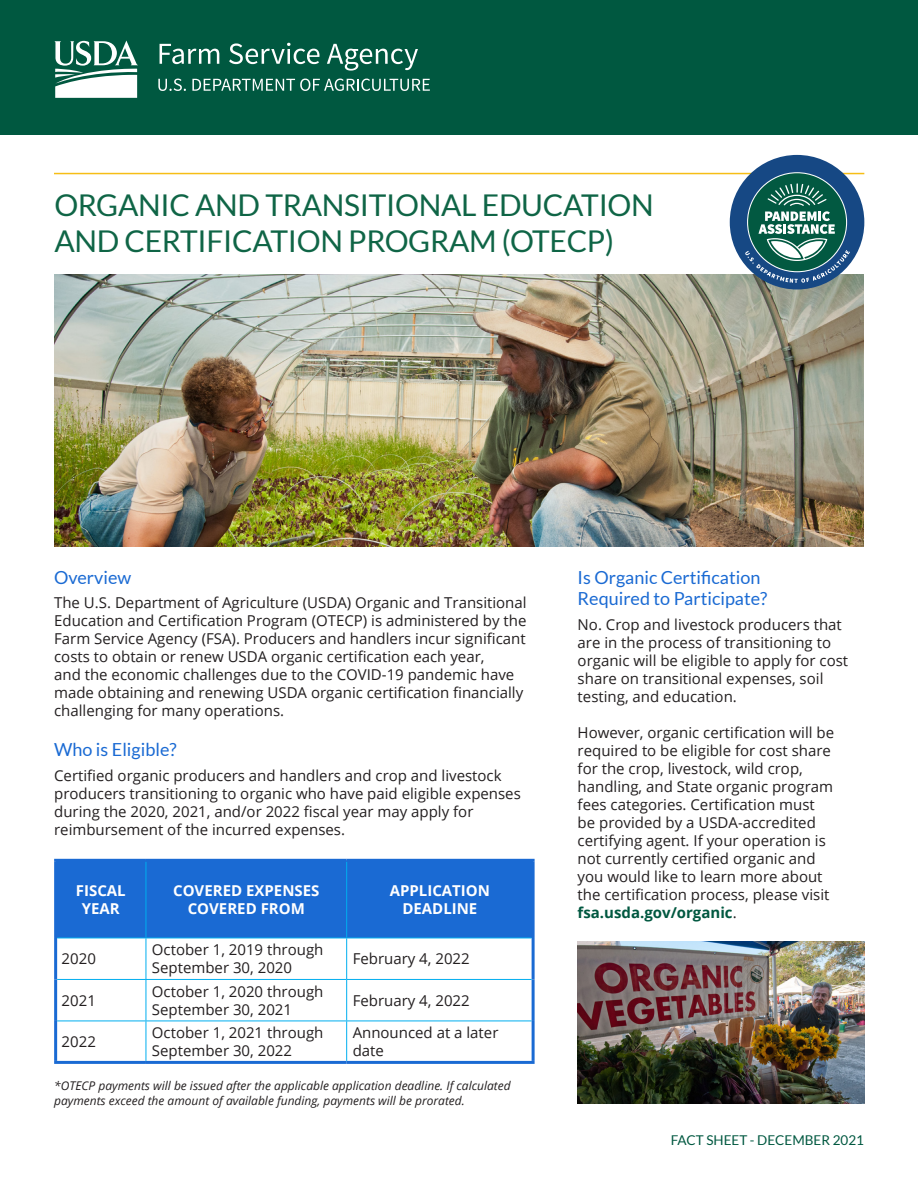
<style>
.page{position:relative;width:918px;height:1188px;background:#fff}
.page>*{position:absolute;margin:0;border:0;box-sizing:border-box;transform-origin:0 0}
.t1{font:30px/36px "Lato";letter-spacing:-.01em;color:#0f6546}
.Subheader_1{font:18px/21.6px "Lato";color:#1a6ad3}
.Body_Style{font:15px/18px "Open Sans";color:#231f20}
.Body_Style-2{font:700 15px/18px "Open Sans";color:#fff;text-align:center}
.Subheader_1-2{font:13.5px "Lato";color:#005840}
.Body_Style-3{font:italic 12px/14.4px "Open Sans";color:#231f20}
.s1{font-weight:700;color:#005840}
</style>
<div class="page">
<div style="left:0;top:0;width:918px;height:135px;background:#005840"></div>
<hr style="left:54px;top:173px;width:810px;height:1px;background:#f6be16">
<svg style="left:160px;top:44px;width:59px;height:20px"></svg>
<svg style="left:229px;top:43px;width:90px;height:21px"></svg>
<svg style="left:327px;top:44px;width:91px;height:27px"></svg>
<svg style="left:158px;top:79px;width:28px;height:12px"></svg>
<svg style="left:192px;top:79px;width:238px;height:12px"></svg>
<svg style="left:54px;top:41px;width:84px;height:57px"></svg>
<img style="left:54px;top:274px;width:810px;height:272px">
<div style="left:730px;top:155px;width:134px;height:135px;background:#164884;border-radius:50%"></div>
<svg style="left:745px;top:172px;width:105px;height:111px"></svg>
<div style="left:57px;top:862px;width:475px;height:76px;background:#1a6ad3"></div>
<hr style="left:54px;top:859px;width:92px;height:3px;background:#1a6ad3">
<hr style="left:54px;top:862px;width:3px;height:76px;background:#1a6ad3">
<hr style="left:146px;top:859px;width:201px;height:3px;background:#1a6ad3">
<hr style="left:347px;top:859px;width:188px;height:3px;background:#1a6ad3">
<hr style="left:532px;top:862px;width:3px;height:76px;background:#1a6ad3">
<hr style="left:54px;top:938px;width:3px;height:41px;background:#1a6ad3">
<hr style="left:532px;top:938px;width:3px;height:41px;background:#1a6ad3">
<hr style="left:54px;top:979px;width:3px;height:42px;background:#1a6ad3">
<hr style="left:532px;top:979px;width:3px;height:42px;background:#1a6ad3">
<hr style="left:54px;top:1021px;width:3px;height:40px;background:#1a6ad3">
<hr style="left:532px;top:1021px;width:3px;height:40px;background:#1a6ad3">
<hr style="left:54px;top:1061px;width:92px;height:3px;background:#1a6ad3">
<hr style="left:146px;top:1061px;width:201px;height:3px;background:#1a6ad3">
<hr style="left:347px;top:1061px;width:188px;height:3px;background:#1a6ad3">
<hr style="left:146px;top:862px;width:1px;height:76px;background:#00aeef">
<hr style="left:346px;top:862px;width:1px;height:76px;background:#00aeef">
<hr style="left:57px;top:938px;width:89px;height:1px;background:#00aeef">
<hr style="left:146px;top:938px;width:201px;height:1px;background:#00aeef">
<hr style="left:146px;top:938px;width:1px;height:41px;background:#00aeef">
<hr style="left:347px;top:938px;width:185px;height:1px;background:#00aeef">
<hr style="left:346px;top:938px;width:1px;height:41px;background:#00aeef">
<hr style="left:57px;top:979px;width:89px;height:1px;background:#00aeef">
<hr style="left:146px;top:979px;width:201px;height:1px;background:#00aeef">
<hr style="left:146px;top:980px;width:1px;height:41px;background:#00aeef">
<hr style="left:347px;top:979px;width:185px;height:1px;background:#00aeef">
<hr style="left:346px;top:980px;width:1px;height:41px;background:#00aeef">
<hr style="left:57px;top:1021px;width:89px;height:1px;background:#00aeef">
<hr style="left:146px;top:1021px;width:201px;height:1px;background:#00aeef">
<hr style="left:146px;top:1021px;width:1px;height:40px;background:#00aeef">
<hr style="left:347px;top:1021px;width:185px;height:1px;background:#00aeef">
<hr style="left:346px;top:1021px;width:1px;height:40px;background:#00aeef">
<img style="left:578px;top:942px;width:286px;height:162px">
<h1 class="t1" style="left:54px;top:187px;width:601px">ORGANIC AND TRANSITIONAL EDUCATION<br>AND CERTIFICATION PROGRAM (OTECP)</h1>
<h2 class="Subheader_1" style="left:54px;top:566px;width:79px">Overview</h2>
<p class="Body_Style" style="left:54px;top:594px;width:474px">The U.S. Department of Agriculture (USDA) Organic and Transitional Education and Certification Program (OTECP) is administered by the Farm Service Agency (FSA). Producers and handlers incur significant costs to obtain or renew USDA organic certification each year,<br>and the economic challenges due to the COVID-19 pandemic have made obtaining and renewing USDA organic certification financially challenging for many operations.</p>
<h2 class="Subheader_1" style="left:54px;top:739px;width:124px">Who is Eligible?</h2>
<p class="Body_Style" style="left:54px;top:766px;width:468px">Certified organic producers and handlers and crop and livestock producers transitioning to organic who have paid eligible expenses during the 2020, 2021, and/or 2022 fiscal year may apply for reimbursement of the incurred expenses.</p>
<p class="Body_Style-2" style="left:76px;top:881px;width:51px">FISCAL<br>YEAR</p>
<p class="Body_Style-2" style="left:173px;top:881px;width:148px">COVERED EXPENSES<br>COVERED FROM</p>
<p class="Body_Style-2" style="left:390px;top:881px;width:102px">APPLICATION<br>DEADLINE</p>
<p class="Body_Style" style="left:62px;top:950px;width:36px">2020</p>
<p class="Body_Style" style="left:152px;top:941px;width:173px">October 1, 2019 through<br>September 30, 2020</p>
<p class="Body_Style" style="left:353px;top:950px;width:119px">February 4, 2022</p>
<p class="Body_Style" style="left:62px;top:991px;width:36px">2021</p>
<p class="Body_Style" style="left:152px;top:982px;width:173px">October 1, 2020 through<br>September 30, 2021</p>
<p class="Body_Style" style="left:353px;top:991px;width:119px">February 4, 2022</p>
<p class="Body_Style" style="left:62px;top:1033px;width:36px">2022</p>
<p class="Body_Style" style="left:152px;top:1024px;width:173px">October 1, 2021 through<br>September 30, 2022</p>
<p class="Body_Style" style="left:353px;top:1024px;width:147px">Announced at a later date</p>
<p class="Body_Style-3" style="left:54px;top:1078px;width:458px">*OTECP payments will be issued after the applicable application deadline. If calculated payments exceed the amount of available funding, payments will be prorated.</p>
<h2 class="Subheader_1" style="left:578px;top:566px;width:191px">Is Organic Certification<br>Required to Participate?</h2>
<p class="Body_Style" style="left:578px;top:615px;width:272px">No. Crop and livestock producers that are in the process of transitioning to organic will be eligible to apply for cost share on transitional expenses, soil testing, and education.</p>
<p class="Body_Style" style="left:578px;top:723px;width:258px">However, organic certification will be required to be eligible for cost share for the crop, livestock, wild crop, handling, and State organic program fees categories. Certification must be provided by a USDA-accredited certifying agent. If your operation is not currently certified organic and you would like to learn more about the certification process, please visit <span class="s1">fsa.usda.gov/organic</span>.</p>
<h2 class="Subheader_1-2" style="left:671px;top:1132px;width:195px">FACT SHEET - DECEMBER 2021</h2>
</div>
